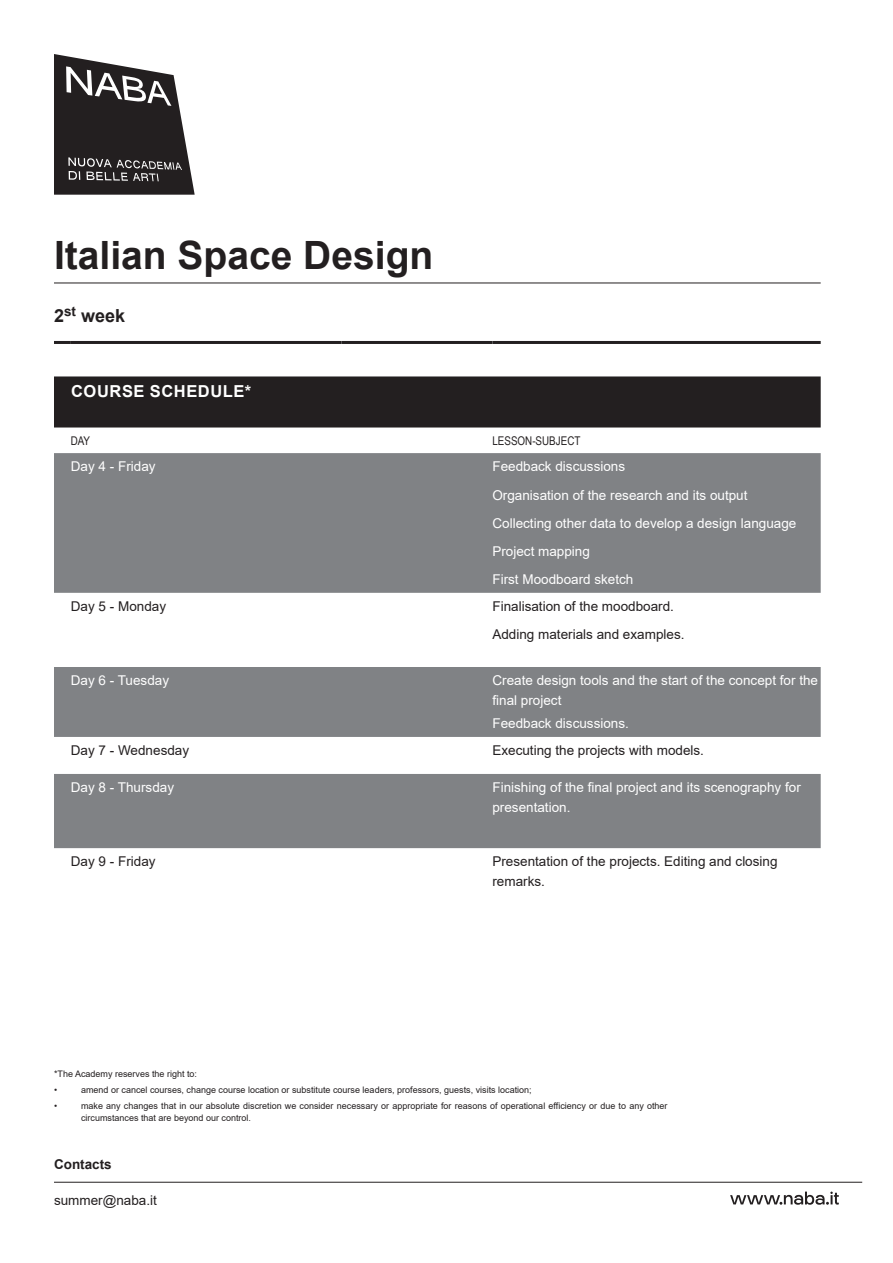
<style>
.page{position:relative;width:893px;height:1263px;background:#fff}
.page>*{position:absolute;margin:0;border:0;box-sizing:border-box;transform-origin:0 0}
.SOTTOTITOLO{font:700 39px "Arial";color:#231f20}
.TITOLO_TABELLA{font:700 18px "Arial";color:#231f20}
.t1{font:700 16.5px "Arial";letter-spacing:.035em;color:#fff}
.PARAGRAFO_TESTO{font:13.5px/19.5px "Arial";color:#fff}
.PARAGRAFO_TESTO-2{font:13.5px/19.5px "Arial";color:#231f20}
.t2{font:700 13.5px "Arial";color:#231f20}
.t3{font:12px "Arial Narrow";color:#231f20}
.NOTA_a_margine{font:9px/12px "Arial";color:#231f20}
.s1{color:#fff}
</style>
<div class="page">
<svg style="left:54px;top:54px;width:141px;height:141px"></svg>
<svg style="left:730px;top:1191px;width:109px;height:14px"></svg>
<hr style="left:54px;top:1182px;width:808px;height:1px;background:#231f20">
<div style="left:54px;top:376px;width:767px;height:51px;background:#231f20"></div>
<svg style="left:54px;top:453px;width:767px;height:395px;fill:#808285"></svg>
<hr style="left:54px;top:341px;width:17px;height:3px;background:#231f20">
<hr style="left:71px;top:341px;width:270px;height:3px;background:#231f20">
<hr style="left:341px;top:341px;width:151px;height:3px;background:#231f20">
<hr style="left:492px;top:341px;width:329px;height:3px;background:#231f20">
<hr style="left:54px;top:283px;width:767px;height:1px;background:#231f20">
<p class="SOTTOTITOLO" style="left:54px;top:228px;width:381px">Italian Space Design</p>
<p class="TITOLO_TABELLA" style="left:54px;top:303px;width:73px">2<sup>st</sup> week</p>
<p class="t1" style="left:71px;top:379px;width:182px">COURSE SCHEDULE*</p>
<p class="t3" style="left:71px;top:432px;width:21px">DAY</p>
<p class="t3" style="left:492px;top:432px;width:90px">LESSON-SUBJECT</p>
<p class="PARAGRAFO_TESTO" style="left:71px;top:457px;width:86px">Day 4 - Friday</p>
<p class="PARAGRAFO_TESTO" style="left:492px;top:457px;width:134px">Feedback discussions</p>
<p class="PARAGRAFO_TESTO" style="left:492px;top:485px;width:257px">Organisation of the research and its output</p>
<p class="PARAGRAFO_TESTO" style="left:492px;top:513px;width:305px">Collecting other data to develop a design language</p>
<p class="PARAGRAFO_TESTO" style="left:492px;top:541px;width:99px">Project mapping</p>
<p class="PARAGRAFO_TESTO" style="left:492px;top:570px;width:143px">First Moodboard sketch</p>
<p class="PARAGRAFO_TESTO-2" style="left:71px;top:596px;width:97px">Day 5 - Monday</p>
<p class="PARAGRAFO_TESTO-2" style="left:492px;top:596px;width:183px">Finalisation of the moodboard.</p>
<p class="PARAGRAFO_TESTO-2" style="left:492px;top:625px;width:194px">Adding materials and examples.</p>
<p class="PARAGRAFO_TESTO" style="left:71px;top:671px;width:100px">Day 6 - Tuesday</p>
<p class="PARAGRAFO_TESTO" style="left:492px;top:671px;width:327px">Create design tools and the start of the concept for the final project</p>
<p class="PARAGRAFO_TESTO" style="left:492px;top:714px;width:138px">Feedback discussions.</p>
<p class="PARAGRAFO_TESTO-2" style="left:71px;top:740px;width:175px">Day 7 - Wednesday <span class="s1">sday 3rd</span></p>
<p class="PARAGRAFO_TESTO-2" style="left:492px;top:740px;width:213px">Executing the projects with models.</p>
<p class="PARAGRAFO_TESTO" style="left:71px;top:777px;width:105px">Day 8 - Thursday</p>
<p class="PARAGRAFO_TESTO" style="left:492px;top:777px;width:310px">Finishing of the final project and its scenography for presentation.</p>
<p class="PARAGRAFO_TESTO-2" style="left:71px;top:852px;width:86px">Day 9 - Friday</p>
<p class="PARAGRAFO_TESTO-2" style="left:492px;top:852px;width:287px">Presentation of the projects. Editing and closing remarks.</p>
<p class="NOTA_a_margine" style="left:54px;top:1068px;width:145px">*The Academy reserves the right to:</p>
<p class="NOTA_a_margine" style="left:54px;top:1084px;width:5px">•</p>
<p class="NOTA_a_margine" style="left:81px;top:1084px;width:452px">amend or cancel courses, change course location or substitute course leaders, professors, guests, visits location;</p>
<p class="NOTA_a_margine" style="left:54px;top:1100px;width:5px">•</p>
<p class="NOTA_a_margine" style="left:81px;top:1100px;width:588px">make any changes that in our absolute discretion we consider necessary or appropriate for reasons of operational efficiency or due to any other circumstances that are beyond our control.</p>
<p class="t2" style="left:54px;top:1154px;width:59px">Contacts</p>
<p class="PARAGRAFO_TESTO-2" style="left:54px;top:1190px;width:104px">summer@naba.it</p>
</div>
